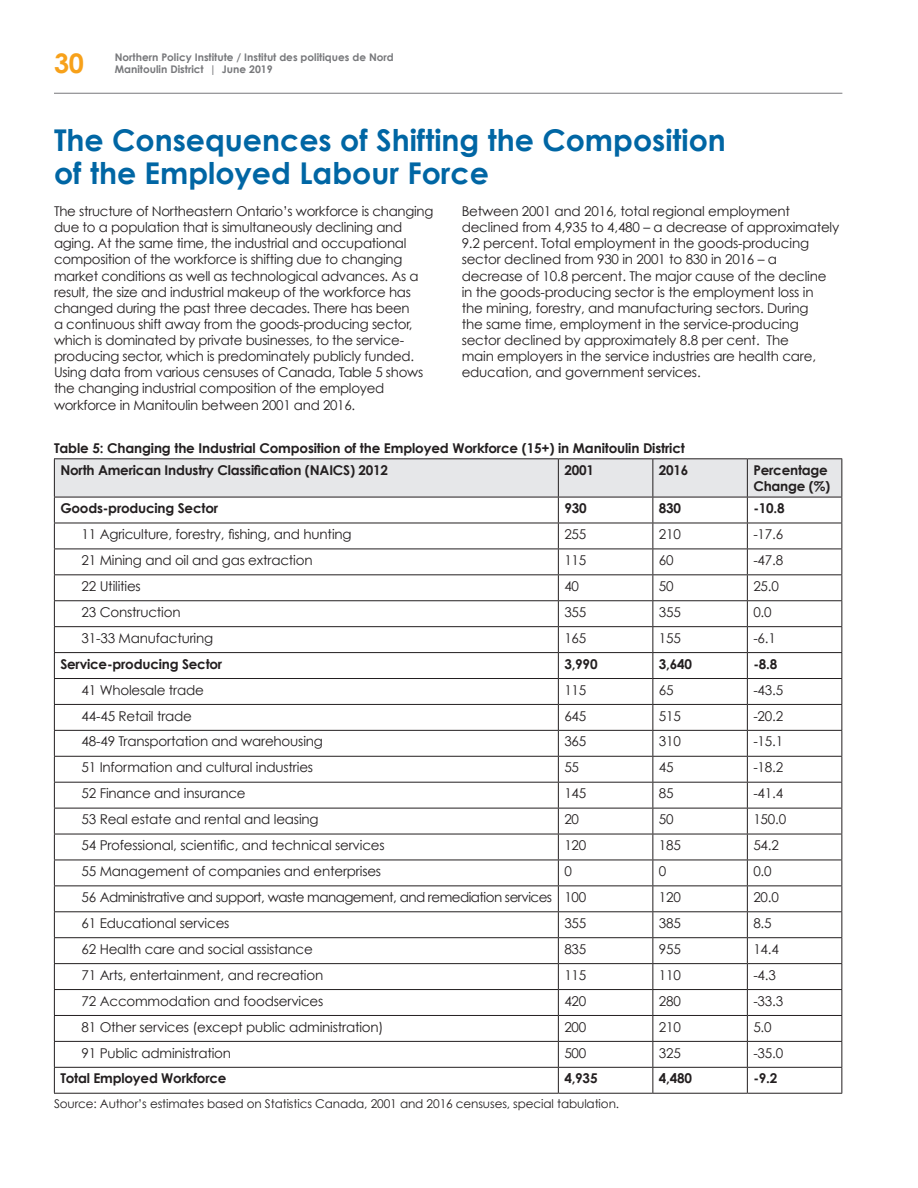
<style>
.page{position:relative;width:918px;height:1188px;background:#fff}
.page>*{position:absolute;margin:0;border:0;box-sizing:border-box;transform-origin:0 0}
.t1{font:700 30px/33px "Century Gothic";color:#0066a4}
.t2{font:700 27px "Century Gothic";color:#f7a11a}
.Body{font:13.5px/16.2px "Century Gothic";letter-spacing:-.02em;color:#231f20}
.Table_Data{font:13.5px "Century Gothic";letter-spacing:-.015em;color:#231f20}
.Table_Data-2{font:700 13.5px "Century Gothic";letter-spacing:-.015em;color:#231f20}
.Figure_Text{font:700 13.5px "Century Gothic";letter-spacing:-.01em;color:#231f20}
.Table_Data-3{font:13.5px "Century Gothic";letter-spacing:-.04em;color:#231f20}
.Table_Header{font:700 13.5px/16.2px "Century Gothic";letter-spacing:-.015em;color:#231f20}
.Sources_Text{font:12px "Century Gothic";letter-spacing:-.01em;color:#231f20}
.t3{font:700 10.5px "Century Gothic";color:#77787b}
</style>
<div class="page">
<hr style="left:54px;top:93px;width:788px;height:1px;background:#77787b">
<hr style="left:54px;top:458px;width:504px;height:1px;background:#231f20">
<hr style="left:558px;top:458px;width:95px;height:1px;background:#231f20">
<hr style="left:653px;top:458px;width:94px;height:1px;background:#231f20">
<hr style="left:747px;top:458px;width:95px;height:1px;background:#231f20">
<svg style="left:54px;top:459px;width:788px;height:634px"></svg>
<hr style="left:54px;top:1093px;width:504px;height:1px;background:#231f20">
<hr style="left:558px;top:1093px;width:95px;height:1px;background:#231f20">
<hr style="left:653px;top:1093px;width:94px;height:1px;background:#231f20">
<hr style="left:747px;top:1093px;width:95px;height:1px;background:#231f20">
<p class="t3" style="left:115px;top:50px;width:281px">Northern Policy Institute / Institut des politiques de Nord</p>
<h2 class="t2" style="left:54px;top:46px;width:31px">30</h2>
<p class="t3" style="left:115px;top:62px;width:159px">Manitoulin District | June 2019</p>
<h1 class="t1" style="left:54px;top:123px;width:673px">The Consequences of Shifting the Composition of the Employed Labour Force</h1>
<p class="Body" style="left:54px;top:203px;width:381px">The structure of Northeastern Ontario’s workforce is changing due to a population that is simultaneously declining and aging. At the same time, the industrial and occupational composition of the workforce is shifting due to changing market conditions as well as technological advances. As a result, the size and industrial makeup of the workforce has changed during the past three decades. There has been<br>a continuous shift away from the goods-producing sector, which is dominated by private businesses, to the service&shy;producing sector, which is predominately publicly funded.<br>Using data from various censuses of Canada, Table 5 shows the changing industrial composition of the employed workforce in Manitoulin between 2001 and 2016.</p>
<p class="Body" style="left:462px;top:203px;width:379px">Between 2001 and 2016, total regional employment declined from 4,935 to 4,480 – a decrease of approximately 9.2 percent. Total employment in the goods-producing sector declined from 930 in 2001 to 830 in 2016 – a decrease of 10.8 percent. The major cause of the decline in the goods-producing sector is the employment loss in<br>the mining, forestry, and manufacturing sectors. During<br>the same time, employment in the service-producing sector declined by approximately 8.8 per cent. The<br>main employers in the service industries are health care, education, and government services.</p>
<p class="Figure_Text" style="left:54px;top:439px;width:632px">Table 5: Changing the Industrial Composition of the Employed Workforce (15+) in Manitoulin District</p>
<p class="Table_Data-2" style="left:60px;top:462px;width:329px">North American Industry Classification (NAICS) 2012</p>
<p class="Table_Header" style="left:564px;top:462px;width:31px">2001</p>
<p class="Table_Header" style="left:659px;top:462px;width:31px">2016</p>
<p class="Table_Header" style="left:753px;top:462px;width:79px">Percentage<br>Change (%)</p>
<p class="Table_Data-2" style="left:60px;top:500px;width:159px">Goods-producing Sector</p>
<p class="Table_Data-2" style="left:564px;top:500px;width:24px">930</p>
<p class="Table_Data-2" style="left:659px;top:500px;width:24px">830</p>
<p class="Table_Data-2" style="left:753px;top:500px;width:33px">-10.8</p>
<p class="Table_Data" style="left:82px;top:526px;width:272px">11 Agriculture, forestry, fishing, and hunting</p>
<p class="Table_Data" style="left:564px;top:526px;width:24px">255</p>
<p class="Table_Data" style="left:659px;top:526px;width:24px">210</p>
<p class="Table_Data" style="left:753px;top:526px;width:31px">-17.6</p>
<p class="Table_Data" style="left:82px;top:552px;width:233px">21 Mining and oil and gas extraction</p>
<p class="Table_Data" style="left:564px;top:552px;width:24px">115</p>
<p class="Table_Data" style="left:659px;top:552px;width:16px">60</p>
<p class="Table_Data" style="left:753px;top:552px;width:31px">-47.8</p>
<p class="Table_Data" style="left:82px;top:578px;width:61px">22 Utilities</p>
<p class="Table_Data" style="left:564px;top:578px;width:16px">40</p>
<p class="Table_Data" style="left:659px;top:578px;width:16px">50</p>
<p class="Table_Data" style="left:753px;top:578px;width:27px">25.0</p>
<p class="Table_Data" style="left:82px;top:604px;width:101px">23 Construction</p>
<p class="Table_Data" style="left:564px;top:604px;width:24px">355</p>
<p class="Table_Data" style="left:659px;top:604px;width:24px">355</p>
<p class="Table_Data" style="left:753px;top:604px;width:20px">0.0</p>
<p class="Table_Data" style="left:82px;top:630px;width:133px">31-33 Manufacturing</p>
<p class="Table_Data" style="left:564px;top:630px;width:24px">165</p>
<p class="Table_Data" style="left:659px;top:630px;width:24px">155</p>
<p class="Table_Data" style="left:753px;top:630px;width:24px">-6.1</p>
<p class="Table_Data-2" style="left:60px;top:655px;width:163px">Service-producing Sector</p>
<p class="Table_Data-2" style="left:564px;top:655px;width:35px">3,990</p>
<p class="Table_Data-2" style="left:659px;top:655px;width:35px">3,640</p>
<p class="Table_Data-2" style="left:753px;top:655px;width:25px">-8.8</p>
<p class="Table_Data" style="left:82px;top:682px;width:124px">41 Wholesale trade</p>
<p class="Table_Data" style="left:564px;top:682px;width:24px">115</p>
<p class="Table_Data" style="left:659px;top:682px;width:16px">65</p>
<p class="Table_Data" style="left:753px;top:682px;width:31px">-43.5</p>
<p class="Table_Data" style="left:82px;top:707px;width:112px">44-45 Retail trade</p>
<p class="Table_Data" style="left:564px;top:707px;width:24px">645</p>
<p class="Table_Data" style="left:659px;top:707px;width:24px">515</p>
<p class="Table_Data" style="left:753px;top:707px;width:31px">-20.2</p>
<p class="Table_Data" style="left:82px;top:733px;width:243px">48-49 Transportation and warehousing</p>
<p class="Table_Data" style="left:564px;top:733px;width:24px">365</p>
<p class="Table_Data" style="left:659px;top:733px;width:24px">310</p>
<p class="Table_Data" style="left:753px;top:733px;width:31px">-15.1</p>
<p class="Table_Data" style="left:82px;top:759px;width:233px">51 Information and cultural industries</p>
<p class="Table_Data" style="left:564px;top:759px;width:16px">55</p>
<p class="Table_Data" style="left:659px;top:759px;width:16px">45</p>
<p class="Table_Data" style="left:753px;top:759px;width:31px">-18.2</p>
<p class="Table_Data" style="left:82px;top:785px;width:166px">52 Finance and insurance</p>
<p class="Table_Data" style="left:564px;top:785px;width:24px">145</p>
<p class="Table_Data" style="left:659px;top:785px;width:16px">85</p>
<p class="Table_Data" style="left:753px;top:785px;width:31px">-41.4</p>
<p class="Table_Data" style="left:82px;top:811px;width:239px">53 Real estate and rental and leasing</p>
<p class="Table_Data" style="left:564px;top:811px;width:16px">20</p>
<p class="Table_Data" style="left:659px;top:811px;width:16px">50</p>
<p class="Table_Data" style="left:753px;top:811px;width:34px">150.0</p>
<p class="Table_Data" style="left:82px;top:837px;width:305px">54 Professional, scientific, and technical services</p>
<p class="Table_Data" style="left:564px;top:837px;width:24px">120</p>
<p class="Table_Data" style="left:659px;top:837px;width:24px">185</p>
<p class="Table_Data" style="left:753px;top:837px;width:27px">54.2</p>
<p class="Table_Data" style="left:82px;top:863px;width:301px">55 Management of companies and enterprises</p>
<p class="Table_Data" style="left:564px;top:863px;width:9px">0</p>
<p class="Table_Data" style="left:659px;top:863px;width:9px">0</p>
<p class="Table_Data" style="left:753px;top:863px;width:20px">0.0</p>
<p class="Table_Data-3" style="left:82px;top:889px;width:472px">56 Administrative and support, waste management, and remediation services</p>
<p class="Table_Data" style="left:564px;top:889px;width:24px">100</p>
<p class="Table_Data" style="left:659px;top:889px;width:24px">120</p>
<p class="Table_Data" style="left:753px;top:889px;width:27px">20.0</p>
<p class="Table_Data" style="left:82px;top:915px;width:149px">61 Educational services</p>
<p class="Table_Data" style="left:564px;top:915px;width:24px">355</p>
<p class="Table_Data" style="left:659px;top:915px;width:24px">385</p>
<p class="Table_Data" style="left:753px;top:915px;width:20px">8.5</p>
<p class="Table_Data" style="left:82px;top:941px;width:233px">62 Health care and social assistance</p>
<p class="Table_Data" style="left:564px;top:941px;width:24px">835</p>
<p class="Table_Data" style="left:659px;top:941px;width:24px">955</p>
<p class="Table_Data" style="left:753px;top:941px;width:27px">14.4</p>
<p class="Table_Data" style="left:82px;top:967px;width:243px">71 Arts, entertainment, and recreation</p>
<p class="Table_Data" style="left:564px;top:967px;width:24px">115</p>
<p class="Table_Data" style="left:659px;top:967px;width:24px">110</p>
<p class="Table_Data" style="left:753px;top:967px;width:24px">-4.3</p>
<p class="Table_Data" style="left:82px;top:993px;width:243px">72 Accommodation and foodservices</p>
<p class="Table_Data" style="left:564px;top:993px;width:24px">420</p>
<p class="Table_Data" style="left:659px;top:993px;width:24px">280</p>
<p class="Table_Data" style="left:753px;top:993px;width:31px">-33.3</p>
<p class="Table_Data" style="left:82px;top:1018px;width:304px">81 Other services (except public administration)</p>
<p class="Table_Data" style="left:564px;top:1018px;width:24px">200</p>
<p class="Table_Data" style="left:659px;top:1018px;width:24px">210</p>
<p class="Table_Data" style="left:753px;top:1018px;width:20px">5.0</p>
<p class="Table_Data" style="left:82px;top:1044px;width:151px">91 Public administration</p>
<p class="Table_Data" style="left:564px;top:1044px;width:24px">500</p>
<p class="Table_Data" style="left:659px;top:1044px;width:24px">325</p>
<p class="Table_Data" style="left:753px;top:1044px;width:31px">-35.0</p>
<p class="Table_Data-2" style="left:60px;top:1070px;width:168px">Total Employed Workforce</p>
<p class="Table_Data-2" style="left:564px;top:1070px;width:35px">4,935</p>
<p class="Table_Data-2" style="left:659px;top:1070px;width:35px">4,480</p>
<p class="Table_Data-2" style="left:753px;top:1070px;width:25px">-9.2</p>
<p class="Sources_Text" style="left:54px;top:1097px;width:567px">Source: Author’s estimates based on Statistics Canada, 2001 and 2016 censuses, special tabulation.</p>
</div>
